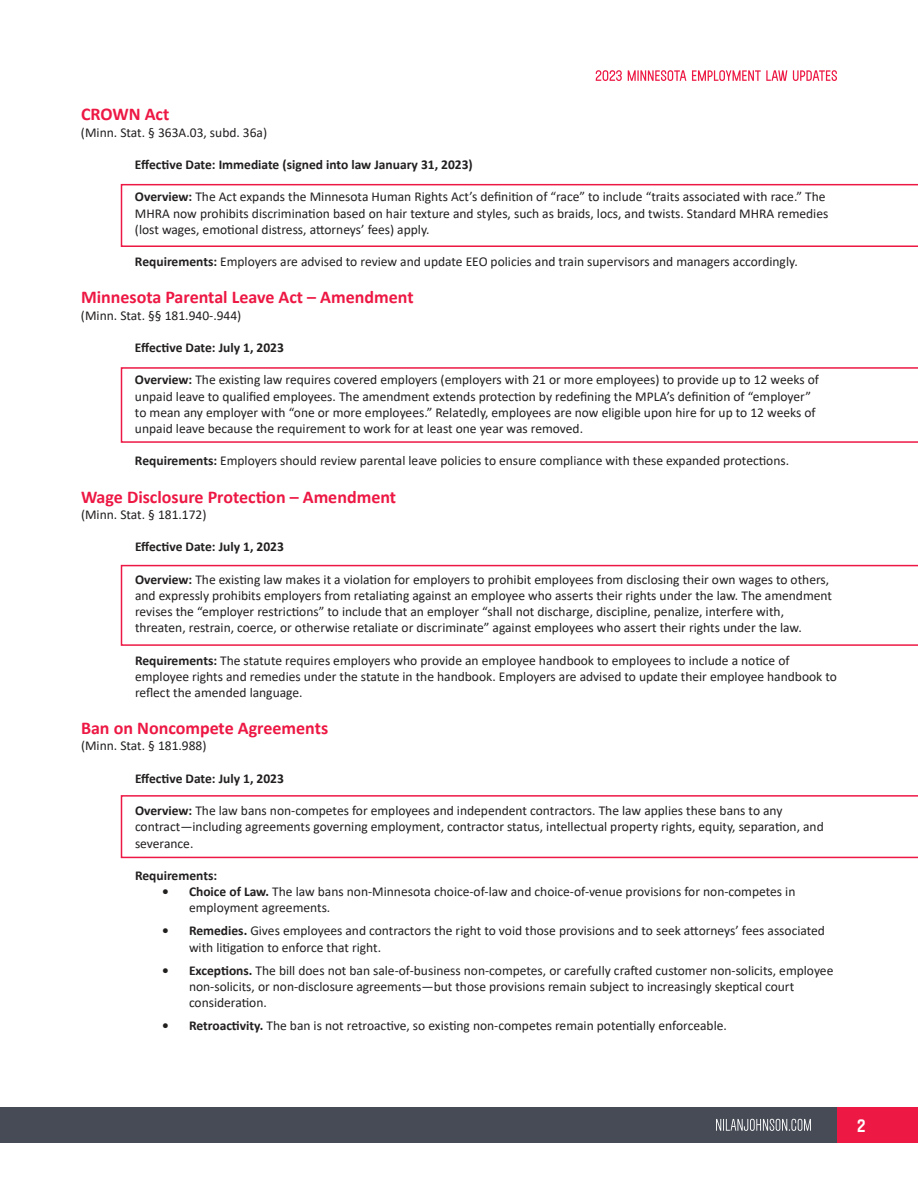
<style>
.page{position:relative;width:918px;height:1188px;background:#fff}
.page>*{position:absolute;margin:0;border:0;box-sizing:border-box;transform-origin:0 0}
.t1{font:700 18px "Calibri";color:#ed1844}
.t2{font:18px "Plaak 4 Terme 44 Bold B";color:#fff}
.t3{font:13.5px/16.2px "Calibri";color:#221f1f}
.t4{font:700 13.5px "Calibri";color:#221f1f}
.s1{font-weight:700}
</style>
<div class="page">
<div style="left:0;top:1107px;width:837px;height:36px;background:#464b55"></div>
<svg style="left:716px;top:1119px;width:95px;height:12px"></svg>
<div style="left:837px;top:1107px;width:81px;height:36px;background:#ed1844"></div>
<svg style="left:596px;top:70px;width:241px;height:11px"></svg>
<svg style="left:121px;top:184px;width:797px;height:63px"></svg>
<svg style="left:121px;top:367px;width:797px;height:76px"></svg>
<svg style="left:121px;top:565px;width:797px;height:81px"></svg>
<svg style="left:121px;top:795px;width:797px;height:63px"></svg>
<h1 class="t1" style="left:81px;top:108px;width:90px">CROWN Act</h1>
<p class="t3" style="left:81px;top:124px;width:188px">(Minn. Stat. § 363A.03, subd. 36a)</p>
<p class="t4" style="left:135px;top:155px;width:339px">E昀昀ec琀椀ve Date: Immediate (signed into law January 31, 2023)</p>
<p class="t3" style="left:135px;top:189px;width:695px"><span class="s1">Overview:</span> The Act expands the Minnesota Human Rights Act’s de昀椀ni琀椀on of “race” to include “traits associated with race.” The<br>MHRA now prohibits discrimina琀椀on based on hair texture and styles, such as braids, locs, and twists. Standard MHRA remedies (lost wages, emo琀椀onal distress, a琀琀orneys’ fees) apply.</p>
<p class="t3" style="left:135px;top:253px;width:664px"><span class="s1">Requirements:</span> Employers are advised to review and update EEO policies and train supervisors and managers accordingly.</p>
<h1 class="t1" style="left:81px;top:291px;width:334px">Minnesota Parental Leave Act – Amendment</h1>
<p class="t3" style="left:81px;top:307px;width:162px">(Minn. Stat. §§ 181.940-.944)</p>
<p class="t4" style="left:135px;top:338px;width:150px">E昀昀ec琀椀ve Date: July 1, 2023</p>
<p class="t3" style="left:135px;top:372px;width:686px"><span class="s1">Overview:</span> The exis琀椀ng law requires covered employers (employers with 21 or more employees) to provide up to 12 weeks of unpaid leave to quali昀椀ed employees. The amendment extends protec琀椀on by rede昀椀ning the MPLA’s de昀椀ni琀椀on of “employer” to mean any employer with “one or more employees.” Relatedly, employees are now eligible upon hire for up to 12 weeks of unpaid leave because the requirement to work for at least one year was removed.</p>
<p class="t3" style="left:135px;top:453px;width:656px"><span class="s1">Requirements:</span> Employers should review parental leave policies to ensure compliance with these expanded protec琀椀ons.</p>
<h1 class="t1" style="left:81px;top:484px;width:317px">Wage Disclosure Protec琀椀on – Amendment</h1>
<p class="t3" style="left:81px;top:506px;width:127px">(Minn. Stat. § 181.172)</p>
<p class="t4" style="left:135px;top:537px;width:150px">E昀昀ec琀椀ve Date: July 1, 2023</p>
<p class="t3" style="left:135px;top:571px;width:699px"><span class="s1">Overview:</span> The exis琀椀ng law makes it a viola琀椀on for employers to prohibit employees from disclosing their own wages to others, and expressly prohibits employers from retalia琀椀ng against an employee who asserts their rights under the law. The amendment revises the “employer restric琀椀ons” to include that an employer “shall not discharge, discipline, penalize, interfere with, threaten, restrain, coerce, or otherwise retaliate or discriminate” against employees who assert their rights under the law.</p>
<p class="t3" style="left:135px;top:652px;width:703px"><span class="s1">Requirements:</span> The statute requires employers who provide an employee handbook to employees to include a no琀椀ce of employee rights and remedies under the statute in the handbook. Employers are advised to update their employee handbook to re昀氀ect the amended language.</p>
<h1 class="t1" style="left:81px;top:722px;width:249px">Ban on Noncompete Agreements</h1>
<p class="t3" style="left:81px;top:738px;width:127px">(Minn. Stat. § 181.988)</p>
<p class="t4" style="left:135px;top:769px;width:150px">E昀昀ec琀椀ve Date: July 1, 2023</p>
<p class="t3" style="left:135px;top:802px;width:690px"><span class="s1">Overview:</span> The law bans non-competes for employees and independent contractors. The law applies these bans to any contract—including agreements governing employment, contractor status, intellectual property rights, equity, separa琀椀on, and severance.</p>
<p class="t4" style="left:135px;top:866px;width:84px">Requirements:</p>
<p class="t3" style="left:189px;top:883px;width:608px;text-indent:-27px"><span class="s1">• Choice of Law.</span> The law bans non-Minnesota choice-of-law and choice-of-venue provisions for non-competes in employment agreements.</p>
<p class="t3" style="left:189px;top:922px;width:638px;text-indent:-27px"><span class="s1">• Remedies.</span> Gives employees and contractors the right to void those provisions and to seek a琀琀orneys’ fees associated with li琀椀ga琀椀on to enforce that right.</p>
<p class="t3" style="left:189px;top:962px;width:646px;text-indent:-27px"><span class="s1">• Excep琀椀ons.</span> The bill does not ban sale-of-business non-competes, or carefully cra昀琀ed customer non-solicits, employee non-solicits, or non-disclosure agreements—but those provisions remain subject to increasingly skep琀椀cal court considera琀椀on.</p>
<p class="t3" style="left:162px;top:1017px;width:566px"><span class="s1">• Retroac琀椀vity.</span> The ban is not retroac琀椀ve, so exis琀椀ng non-competes remain poten琀椀ally enforceable.</p>
<h1 class="t2" style="left:857px;top:1115px;width:10px">2</h1>
</div>
